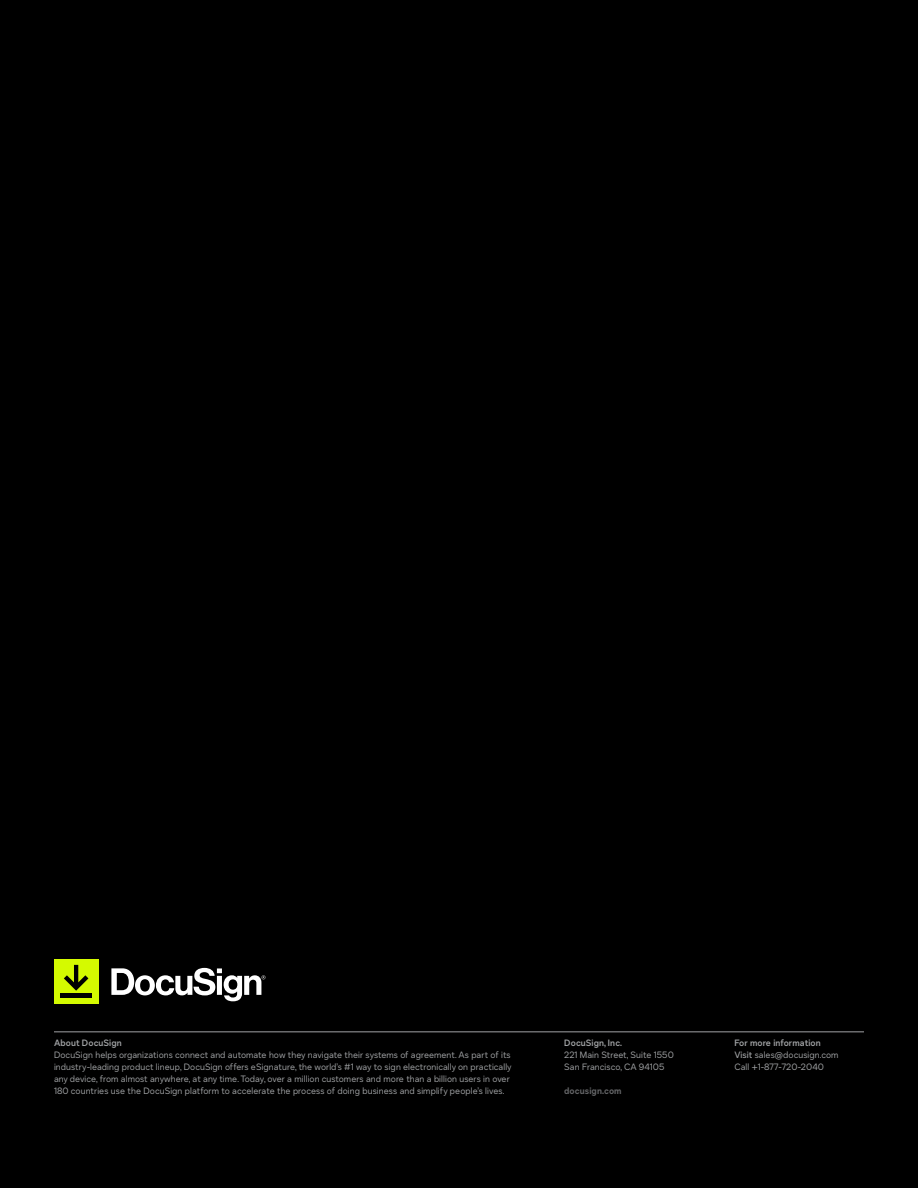
<style>
.page{position:relative;width:918px;height:1188px;background:#000}
.page>*{position:absolute;margin:0;border:0;box-sizing:border-box;transform-origin:0 0}
.t1{font:9px/12px "DS Indigo";letter-spacing:.005em;color:#a1a3a5}
.t2{font:600 9px "DS Indigo";letter-spacing:.01em;color:#a1a3a5}
.t3{font:700 9px "DS Indigo";letter-spacing:.005em;color:#636466}
.s1{font-weight:600}
.s2{font-weight:500}
</style>
<div class="page">
<svg style="left:111px;top:968px;width:154px;height:33px"></svg>
<div style="left:54px;top:959px;width:44px;height:45px;background:#d4fa00"></div>
<hr style="left:60px;top:993px;width:32px;height:4px;background:#000">
<svg style="left:64px;top:965px;width:24px;height:26px"></svg>
<hr style="left:54px;top:1032px;width:810px;height:1px;background:#a1a3a5">
<p class="t2" style="left:54px;top:1037px;width:69px">About DocuSign</p>
<p class="t1" style="left:54px;top:1049px;width:459px">DocuSign helps organizations connect and automate how they navigate their systems of agreement. As part of its industry-leading product lineup, DocuSign offers eSignature, the world’s #1 way to sign electronically on practically any device, from almost anywhere, at any time. Today, over a million customers and more than a billion users in over 180 countries use the DocuSign platform to accelerate the process of doing business and simplify people’s lives.</p>
<p class="t2" style="left:564px;top:1037px;width:59px">DocuSign, Inc.</p>
<p class="t1" style="left:564px;top:1049px;width:111px">221 Main Street, Suite 1550<br>San Francisco, CA 94105</p>
<p class="t3" style="left:564px;top:1085px;width:59px">docusign.com</p>
<p class="t1" style="left:734px;top:1037px;width:106px"><span class="s1">For more information<br></span><span class="s2">Visit</span> sales@docusign.com<br>Call +1-877-720-2040</p>
</div>
